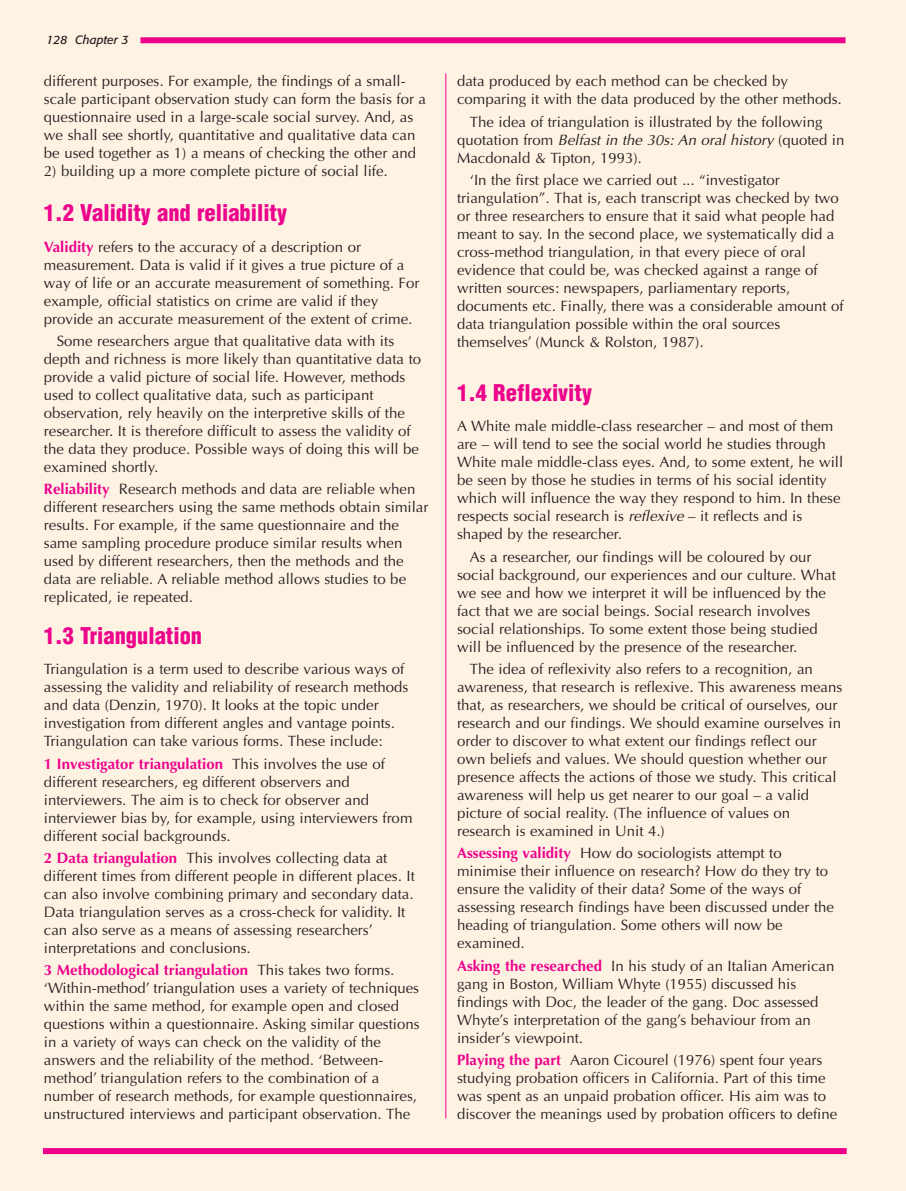
<style>
.page{position:relative;width:906px;height:1191px;background:#fef2e3}
.page>*{position:absolute;margin:0;border:0;box-sizing:border-box;transform-origin:0 0}
.t1{font:900 condensed 22.5px "Helvetica";color:#ed028c}
.t2{font:15px/18px "Optima";color:#231f20}
.t3{font:italic 12px "Formata";color:#231f20}
.s1{font-weight:700;color:#ed028c}
.s2{font-style:italic}
</style>
<div class="page">
<p class="t3" style="left:47px;top:34px;width:84px">128 Chapter 3</p>
<p class="t2" style="left:44px;top:74px;width:384px">different purposes. For example, the findings of a small&shy;scale participant observation study can form the basis for a questionnaire used in a large-scale social survey. And, as we shall see shortly, quantitative and qualitative data can be used together as 1) a means of checking the other and</p>
<p class="t2" style="left:44px;top:164px;width:345px">2) building up a more complete picture of social life.</p>
<p class="t1" style="left:44px;top:204px;width:245px">1.2 Validity and reliability</p>
<p class="t2" style="left:44px;top:239px;width:377px"><span class="s1">Validity</span> refers to the accuracy of a description or measurement. Data is valid if it gives a true picture of a way of life or an accurate measurement of something. For example, official statistics on crime are valid if they provide an accurate measurement of the extent of crime.</p>
<p class="t2" style="left:44px;top:333px;width:379px;text-indent:13px">Some researchers argue that qualitative data with its depth and richness is more likely than quantitative data to provide a valid picture of social life. However, methods used to collect qualitative data, such as participant observation, rely heavily on the interpretive skills of the researcher. It is therefore difficult to assess the validity of the data they produce. Possible ways of doing this will be examined shortly.</p>
<p class="t2" style="left:44px;top:481px;width:386px"><span class="s1">Reliability</span> Research methods and data are reliable when different researchers using the same methods obtain similar results. For example, if the same questionnaire and the same sampling procedure produce similar results when used by different researchers, then the methods and the data are reliable. A reliable method allows studies to be replicated, ie repeated.</p>
<p class="t1" style="left:44px;top:627px;width:160px">1.3 Triangulation</p>
<p class="t2" style="left:44px;top:662px;width:366px">Triangulation is a term used to describe various ways of assessing the validity and reliability of research methods and data (Denzin, 1970). It looks at the topic under investigation from different angles and vantage points.<br>Triangulation can take various forms. These include:</p>
<p class="t2" style="left:44px;top:756px;width:370px"><span class="s1">1 Investigator triangulation</span> This involves the use of different researchers, eg different observers and interviewers. The aim is to check for observer and interviewer bias by, for example, using interviewers from different social backgrounds.</p>
<p class="t2" style="left:44px;top:850px;width:372px"><span class="s1">2 Data triangulation</span> This involves collecting data at different times from different people in different places. It can also involve combining primary and secondary data.<br>Data triangulation serves as a cross-check for validity. It can also serve as a means of assessing researchers’ interpretations and conclusions.</p>
<p class="t2" style="left:44px;top:962px;width:377px"><span class="s1">3 Methodological triangulation</span> This takes two forms. ‘Within-method’ triangulation uses a variety of techniques within the same method, for example open and closed questions within a questionnaire. Asking similar questions in a variety of ways can check on the validity of the answers and the reliability of the method. ‘Between&shy;method’ triangulation refers to the combination of a number of research methods, for example questionnaires, unstructured interviews and participant observation. The</p>
<p class="t2" style="left:457px;top:74px;width:386px">data produced by each method can be checked by comparing it with the data produced by the other methods.</p>
<p class="t2" style="left:457px;top:114px;width:389px;text-indent:13px">The idea of triangulation is illustrated by the following quotation from <span class="s2">Belfast in the 30s: An oral history</span> (quoted in<br>Macdonald &amp; Tipton, 1993).</p>
<p class="t2" style="left:457px;top:172px;width:388px;text-indent:13px">‘In the first place we carried out ... “investigator triangulation”. That is, each transcript was checked by two or three researchers to ensure that it said what people had meant to say. In the second place, we systematically did a cross-method triangulation, in that every piece of oral evidence that could be, was checked against a range of written sources: newspapers, parliamentary reports, documents etc. Finally, there was a considerable amount of data triangulation possible within the oral sources themselves’ (Munck &amp; Rolston, 1987).</p>
<p class="t1" style="left:457px;top:384px;width:136px">1.4 Reflexivity</p>
<p class="t2" style="left:457px;top:419px;width:388px">A White male middle-class researcher – and most of them are – will tend to see the social world he studies through White male middle-class eyes. And, to some extent, he will be seen by those he studies in terms of his social identity which will influence the way they respond to him. In these respects social research is <span class="s2">reflexive</span> – it reflects and is shaped by the researcher.</p>
<p class="t2" style="left:457px;top:549px;width:380px;text-indent:13px">As a researcher, our findings will be coloured by our social background, our experiences and our culture. What we see and how we interpret it will be influenced by the fact that we are social beings. Social research involves social relationships. To some extent those being studied will be influenced by the presence of the researcher.</p>
<p class="t2" style="left:457px;top:661px;width:387px;text-indent:13px">The idea of reflexivity also refers to a recognition, an awareness, that research is reflexive. This awareness means that, as researchers, we should be critical of ourselves, our research and our findings. We should examine ourselves in order to discover to what extent our findings reflect our own beliefs and values. We should question whether our presence affects the actions of those we study. This critical awareness will help us get nearer to our goal – a valid picture of social reality. (The influence of values on research is examined in Unit 4.)</p>
<p class="t2" style="left:457px;top:845px;width:378px"><span class="s1">Assessing validity</span> How do sociologists attempt to minimise their influence on research? How do they try to ensure the validity of their data? Some of the ways of assessing research findings have been discussed under the heading of triangulation. Some others will now be examined.</p>
<p class="t2" style="left:457px;top:958px;width:379px"><span class="s1">Asking the researched</span> In his study of an Italian American gang in Boston, William Whyte (1955) discussed his findings with Doc, the leader of the gang. Doc assessed Whyte’s interpretation of the gang’s behaviour from an insider’s viewpoint.</p>
<p class="t2" style="left:457px;top:1052px;width:382px"><span class="s1">Playing the part</span> Aaron Cicourel (1976) spent four years studying probation officers in California. Part of this time was spent as an unpaid probation officer. His aim was to discover the meanings used by probation officers to define</p>
</div>
